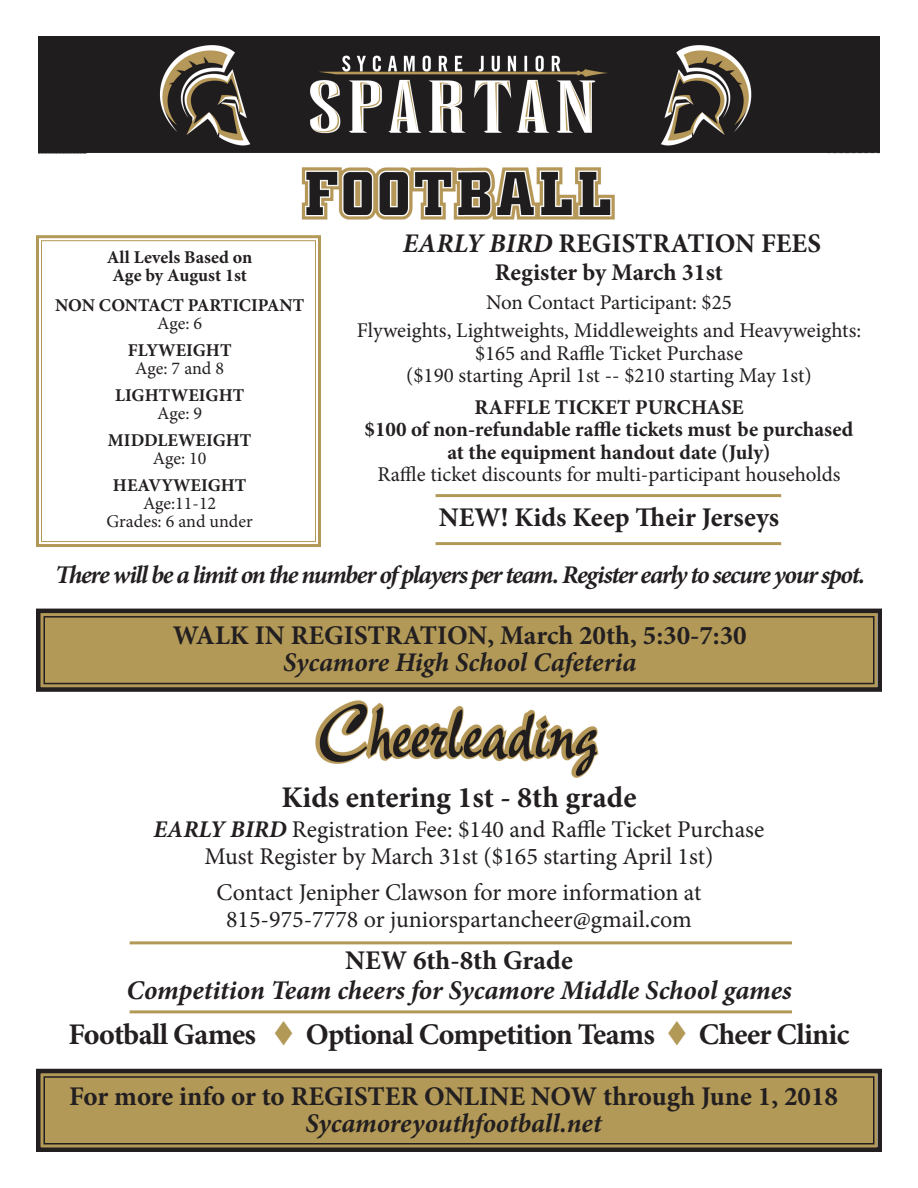
<style>
.page{position:relative;width:918px;height:1188px;background:#fff}
.page>*{position:absolute;margin:0;border:0;box-sizing:border-box;transform-origin:0 0}
.t1{font:700 30px "Minion Pro";letter-spacing:-.02em;color:#231f20}
.t2{font:700 30px "Minion Pro";color:#231f20}
.t3{font:700 27px "Minion Pro";color:#231f20}
.t4{font:italic 700 27px "Minion Pro";letter-spacing:-.005em;color:#231f20}
.t5{font:italic 700 25.5px "Minion Pro";letter-spacing:-.055em;color:#231f20}
.t6{font:24px/27px "Minion Pro";color:#231f20;text-align:center}
.t7{font:700 24px "Minion Pro";letter-spacing:-.005em;color:#231f20}
.t8{font:21px/28.5px "Minion Pro";color:#231f20;text-align:center}
.t9{font:700 21px/22.5px "Minion Pro";color:#231f20;text-align:center}
.t10{font:700 18px/18px "Minion Pro";color:#231f20}
.t11{font:18px/18px "Minion Pro";letter-spacing:-.005em;color:#231f20;text-align:center}
.s1{font-style:italic}
.s2{font-weight:700;font-style:italic}
.s3{color:#b29957}
</style>
<div class="page">
<img style="left:315px;top:700px;width:284px;height:78px">
<svg style="left:36px;top:608px;width:846px;height:84px;background:#a08a51"></svg>
<div style="left:43px;top:616px;width:832px;height:68px;border:2px solid #231f20"></div>
<svg style="left:36px;top:1068px;width:846px;height:84px;background:#a08a51"></svg>
<div style="left:43px;top:1076px;width:832px;height:69px;border:2px solid #231f20"></div>
<svg style="left:36px;top:235px;width:285px;height:312px"></svg>
<div style="left:41px;top:240px;width:275px;height:302px;border:1px solid #b29957"></div>
<img style="left:38px;top:36px;width:842px;height:184px">
<hr style="left:130px;top:941px;width:662px;height:3px;background:#b29957">
<hr style="left:130px;top:1010px;width:662px;height:3px;background:#b29957">
<hr style="left:436px;top:494px;width:345px;height:3px;background:#b29957">
<hr style="left:436px;top:542px;width:345px;height:3px;background:#b29957">
<p class="t3" style="left:403px;top:224px;width:420px"><span class="s1">EARLY BIRD</span> REGISTRATION FEES</p>
<p class="t7" style="left:495px;top:256px;width:230px">Register by March 31st</p>
<p class="t8" style="left:357px;top:288px;width:506px">Non Contact Participant: $25<br>Flyweights, Lightweights, Middleweights and Heavyweights:</p>
<p class="t8" style="left:406px;top:342px;width:407px;line-height:22.5px">$165 and Raffle Ticket Purchase<br>($190 starting April 1st -- $210 starting May 1st)</p>
<p class="t9" style="left:365px;top:396px;width:490px">RAFFLE TICKET PURCHASE<br>$100 of non-refundable raffle tickets must be purchased at the equipment handout date (July)</p>
<p class="t8" style="left:377px;top:460px;width:465px">Raffle ticket discounts for multi-participant households</p>
<p class="t3" style="left:439px;top:498px;width:342px">NEW! Kids Keep Their Jerseys</p>
<p class="t10" style="left:107px;top:248px;width:147px">All Levels Based on<br>Age by August 1st</p>
<p class="t10" style="left:55px;top:296px;width:251px">NON CONTACT PARTICIPANT</p>
<p class="t11" style="left:157px;top:314px;width:46px">Age: 6</p>
<p class="t10" style="left:128px;top:341px;width:105px">FLYWEIGHT</p>
<p class="t11" style="left:135px;top:359px;width:90px">Age: 7 and 8</p>
<p class="t10" style="left:115px;top:386px;width:131px">LIGHTWEIGHT</p>
<p class="t11" style="left:157px;top:404px;width:46px">Age: 9</p>
<p class="t10" style="left:108px;top:431px;width:145px">MIDDLEWEIGHT</p>
<p class="t11" style="left:153px;top:449px;width:55px">Age: 10</p>
<p class="t10" style="left:113px;top:476px;width:135px">HEAVYWEIGHT</p>
<p class="t11" style="left:107px;top:494px;width:148px">Age:11-12<br>Grades: 6 and under</p>
<p class="t5" style="left:55px;top:557px;width:812px">There will be a limit on the number of players per team. Register early to secure your spot.</p>
<p class="t3" style="left:173px;top:616px;width:575px">WALK IN REGISTRATION, March 20th, 5:30-7:30</p>
<p class="t4" style="left:283px;top:643px;width:355px">Sycamore High School Cafeteria</p>
<h1 class="t2" style="left:282px;top:777px;width:356px">Kids entering 1st - 8th grade</h1>
<p class="t6" style="left:154px;top:816px;width:612px"><span class="s2">EARLY BIRD</span> Registration Fee: $140 and Raffle Ticket Purchase<br>Must Register by March 31st ($165 starting April 1st)</p>
<p class="t6" style="left:217px;top:879px;width:486px">Contact Jenipher Clawson for more information at<br>815-975-7778 or juniorspartancheer@gmail.com</p>
<p class="t3" style="left:345px;top:942px;width:229px">NEW 6th-8th Grade</p>
<p class="t4" style="left:126px;top:971px;width:667px">Competition Team cheers for Sycamore Middle School games</p>
<h1 class="t1" style="left:69px;top:1014px;width:782px">Football Games <span class="s3">▼</span> Optional Competition Teams <span class="s3">▼</span> Cheer Clinic</h1>
<p class="t3" style="left:69px;top:1078px;width:770px">For more info or to REGISTER ONLINE NOW through June 1, 2018</p>
<p class="t4" style="left:306px;top:1104px;width:298px">Sycamoreyouthfootball.net</p>
</div>
